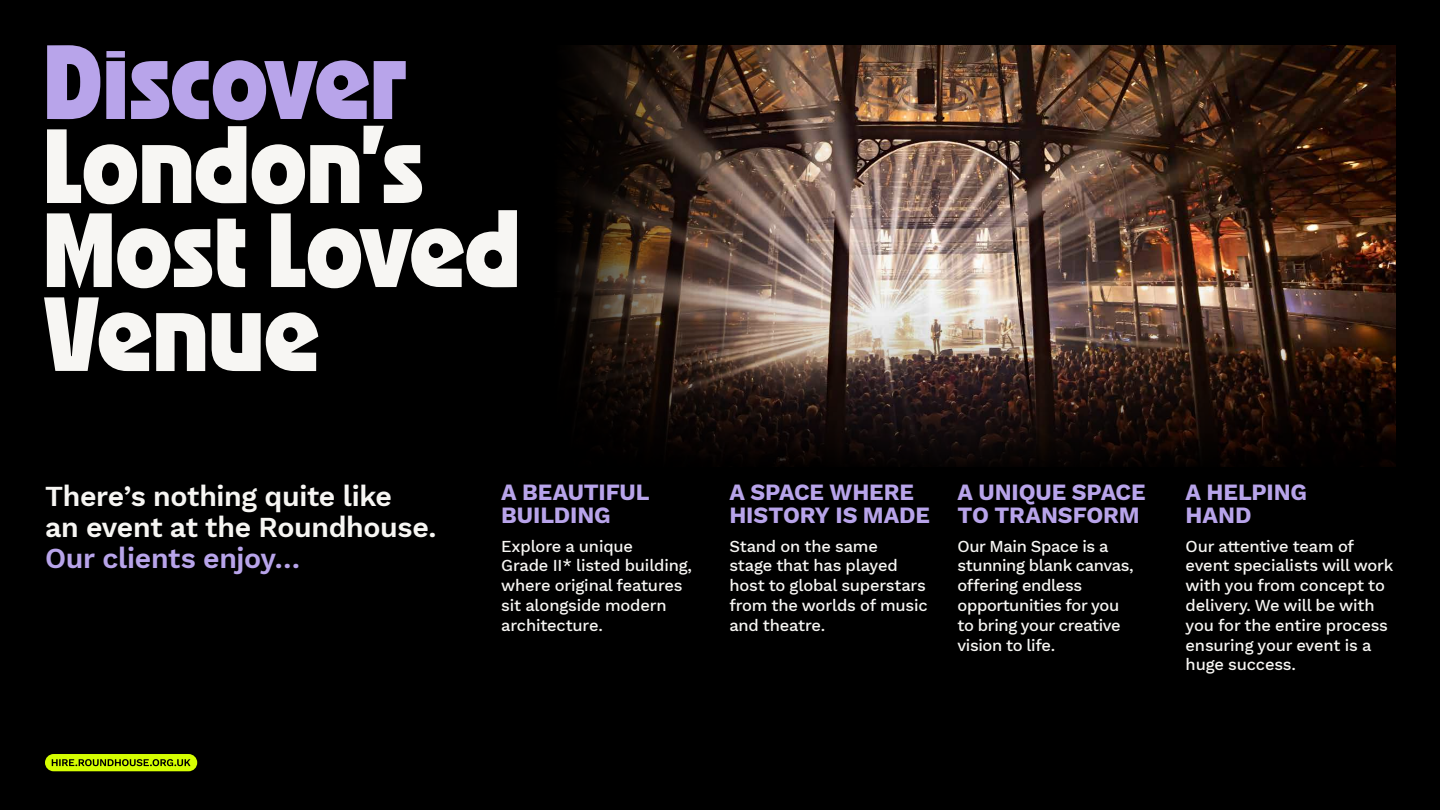
<style>
.page{position:relative;width:1440px;height:810px;background:#000}
.page>*{position:absolute;margin:0;border:0;box-sizing:border-box;transform-origin:0 0}
.t1{font:700 114px/84px "OZIK";color:#f7f6f3}
.t2{font:700 114px "OZIK";letter-spacing:-.005em;color:#b8a4ea}
.t3{font:600 28.5px/31.5px "Work Sans";letter-spacing:-.01em;color:#f7f6f3}
.t4{font:600 28.5px "Work Sans";letter-spacing:-.015em;color:#b8a4ea}
.t5{font:700 22.95px/22.5px "Work Sans";letter-spacing:-.005em;color:#b8a4ea}
.t6{font:500 16.5px/19.8px "Work Sans";letter-spacing:-.01em;color:#f7f6f3}
</style>
<div class="page">
<img style="left:1006px;top:53px;width:390px;height:414px">
<img style="left:559px;top:45px;width:447px;height:422px">
<div style="left:45px;top:754px;width:152px;height:17px;background:#d5fe01;border-radius:9px"></div>
<svg style="left:52px;top:759px;width:139px;height:7px"></svg>
<h1 class="t2" style="left:44px;top:14px;width:365px">Discover</h1>
<h1 class="t1" style="left:44px;top:118px;width:478px">London’s<br>Most Loved<br>Venue</h1>
<h2 class="t3" style="left:45px;top:479px;width:393px">There’s nothing quite like<br>an event at the Roundhouse.</h2>
<h2 class="t4" style="left:45px;top:537px;width:257px">Our clients enjoy…</h2>
<h3 class="t5" style="left:501px;top:480px;width:150px">A BEAUTIFUL<br>BUILDING</h3>
<p class="t6" style="left:501px;top:535px;width:192px">Explore a unique<br>Grade II* listed building, where original features sit alongside modern architecture.</p>
<h3 class="t5" style="left:729px;top:480px;width:202px">A SPACE WHERE<br>HISTORY IS MADE</h3>
<p class="t6" style="left:729px;top:535px;width:200px">Stand on the same<br>stage that has played host to global superstars from the worlds of music and theatre.</p>
<h3 class="t5" style="left:957px;top:480px;width:190px">A UNIQUE SPACE<br>TO TRANSFORM</h3>
<p class="t6" style="left:957px;top:535px;width:178px">Our Main Space is a stunning blank canvas, offering endless opportunities for you to bring your creative vision to life.</p>
<h3 class="t5" style="left:1186px;top:480px;width:123px">A HELPING<br>HAND</h3>
<p class="t6" style="left:1186px;top:535px;width:209px">Our attentive team of event specialists will work with you from concept to delivery. We will be with you for the entire process ensuring your event is a huge success.</p>
</div>
